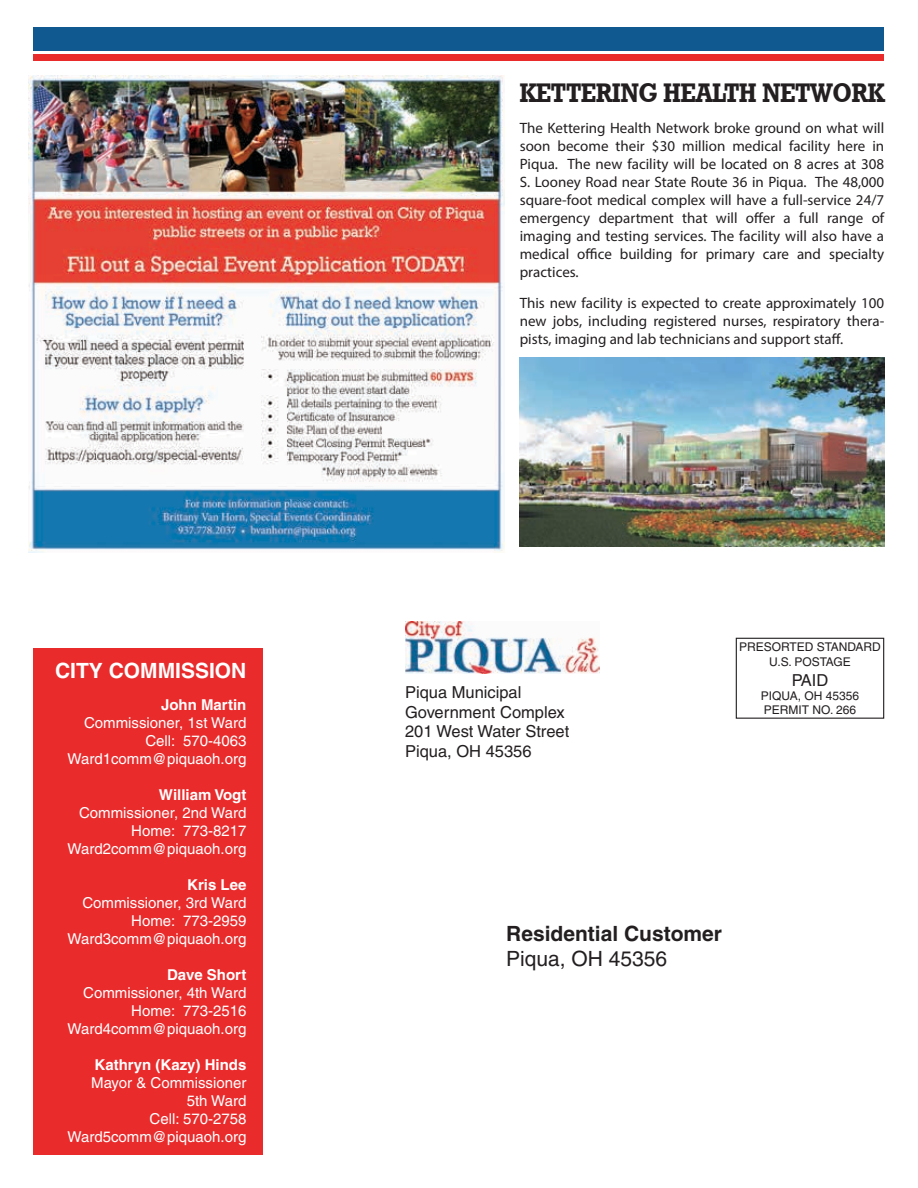
<style>
.page{position:relative;width:918px;height:1188px;background:#fff}
.page>*{position:absolute;margin:0;border:0;box-sizing:border-box;transform-origin:0 0}
.t1{font:27px "Geometric Slab 712 BT Bold A";color:#231f20;scale:.89 1}
.t2{font:700 21px "Helvetica";color:#231f20}
.t3{font:700 21px "Helvetica";color:#fff}
.t4{font:21px "Helvetica";color:#231f20}
.t5{font:16.5px/19.8px "Helvetica";color:#231f20}
.t6{font:15px/18px "Myriad Pro";color:#231f20;text-align:justify}
.t7{font:15px/18px "Helvetica";color:#fff;text-align:right}
.t8{font:700 15px "Helvetica";color:#fff}
.t9{font:12px/14.4px "Helvetica";color:#231f20;text-align:center}
</style>
<div class="page">
<img style="left:29px;top:76px;width:476px;height:476px">
<div style="left:736px;top:638px;width:148px;height:81px;border:1px solid #231f20"></div>
<div style="left:34px;top:27px;width:850px;height:24px;background:#105890"></div>
<div style="left:34px;top:54px;width:850px;height:7px;background:#e92b2c"></div>
<img style="left:405px;top:621px;width:194px;height:53px">
<div style="left:34px;top:648px;width:229px;height:506px;background:#e92b2c"></div>
<img style="left:520px;top:358px;width:364px;height:189px">
<h2 class="t3" style="left:55px;top:658px;width:193px">CITY COMMISSION</h2>
<p class="t8" style="left:161px;top:696px;width:87px">John Martin</p>
<p class="t7" style="left:68px;top:714px;width:180px">Commissioner, 1st Ward<br>Cell: 570-4063<br>Ward1comm@piquaoh.org</p>
<p class="t8" style="left:159px;top:786px;width:89px">William Vogt</p>
<p class="t7" style="left:68px;top:804px;width:180px">Commissioner, 2nd Ward<br>Home: 773-8217<br>Ward2comm@piquaoh.org</p>
<p class="t8" style="left:187px;top:876px;width:61px">Kris Lee</p>
<p class="t7" style="left:68px;top:894px;width:180px">Commissioner, 3rd Ward<br>Home: 773-2959<br>Ward3comm@piquaoh.org</p>
<p class="t8" style="left:167px;top:966px;width:81px">Dave Short</p>
<p class="t7" style="left:68px;top:984px;width:180px">Commissioner, 4th Ward<br>Home: 773-2516<br>Ward4comm@piquaoh.org</p>
<p class="t8" style="left:95px;top:1056px;width:153px">Kathryn (Kazy) Hinds</p>
<p class="t7" style="left:68px;top:1074px;width:180px">Mayor &amp; Commissioner<br>5th Ward<br>Cell: 570-2758<br>Ward5comm@piquaoh.org</p>
<h1 class="t1" style="left:520px;top:76px;width:411px">KETTERING HEALTH NETWORK</h1>
<p class="t6" style="left:520px;top:118px;width:366px">The Kettering Health Network broke ground on what will soon become their $30 million medical facility here in Piqua. The new facility will be located on 8 acres at 308<br>S. Looney Road near State Route 36 in Piqua. The 48,000 square-foot medical complex will have a full-service 24/7 emergency department that will offer a full range of imaging and testing services. The facility will also have a medical office building for primary care and specialty practices.</p>
<p class="t6" style="left:520px;top:294px;width:366px">This new facility is expected to create approximately 100 new jobs, including registered nurses, respiratory thera&shy;pists, imaging and lab technicians and support staff.</p>
<p class="t5" style="left:405px;top:682px;width:166px">Piqua Municipal<br>Government Complex<br>201 West Water Street<br>Piqua, OH 45356</p>
<p class="t9" style="left:739px;top:640px;width:143px">PRESORTED STANDARD<br>U.S. POSTAGE</p>
<p class="t5" style="left:792px;top:670px;width:38px">PAID</p>
<p class="t9" style="left:761px;top:689px;width:100px;text-align:left">PIQUA, OH 45356<br>PERMIT NO. 266</p>
<h2 class="t2" style="left:506px;top:921px;width:217px">Residential Customer</h2>
<h2 class="t4" style="left:506px;top:947px;width:163px">Piqua, OH 45356</h2>
</div>
